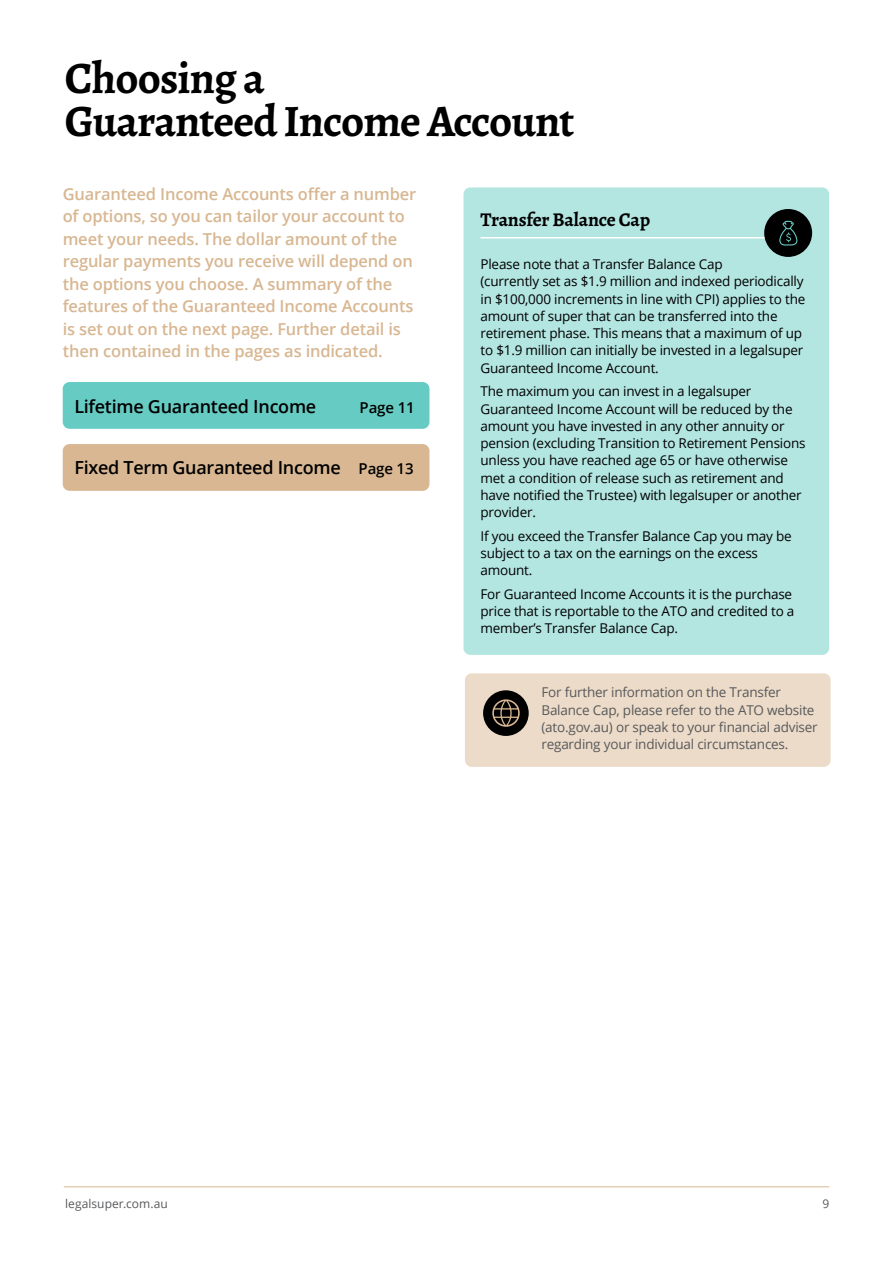
<style>
.page{position:relative;width:893px;height:1263px;background:#fff}
.page>*{position:absolute;margin:0;border:0;box-sizing:border-box;transform-origin:0 0}
.t1{font:700 45px/43.5px "Alegreya";letter-spacing:-.02em;color:#000}
.t2{font:700 19.5px "Alegreya";letter-spacing:-.01em;color:#000}
.t3{font:600 18px "Open Sans";letter-spacing:-.015em;color:#000}
.t4{font:600 16.5px/22.5px "Open Sans";letter-spacing:-.01em;color:#d8b792}
.t5{font:600 15px "Open Sans";letter-spacing:-.01em;color:#000}
.t6{font:13.5px/17.2px "Open Sans";letter-spacing:-.015em;color:#000}
.t7{font:13.5px/17.2px "Open Sans";letter-spacing:-.015em;color:#58595b}
.t8{font:12px "Open Sans";letter-spacing:.005em;color:#58595b}
</style>
<div class="page">
<hr style="left:64px;top:1186px;width:765px;height:1px;background:#d8b792">
<div style="left:63px;top:382px;width:366px;height:47px;background:#66cbc3;border-radius:7px"></div>
<div style="left:63px;top:444px;width:366px;height:47px;background:#d8b792;border-radius:7px"></div>
<div style="left:463px;top:187px;width:366px;height:468px;background:#b3e5e1;border-radius:7px"></div>
<hr style="left:480px;top:237px;width:314px;height:1px;background:#fff">
<div style="left:764px;top:209px;width:48px;height:48px;background:#000;border-radius:50%"></div>
<svg style="left:779px;top:221px;width:18px;height:25px"></svg>
<div style="left:465px;top:673px;width:366px;height:94px;background:#ecdbc8;border-radius:7px"></div>
<div style="left:483px;top:690px;width:46px;height:46px;background:#000;border-radius:50%"></div>
<svg style="left:492px;top:699px;width:28px;height:28px"></svg>
<h1 class="t1" style="left:65px;top:55px;width:511px">Choosing a<br>Guaranteed Income Account</h1>
<p class="t4" style="left:63px;top:182px;width:355px">Guaranteed Income Accounts offer a number of options, so you can tailor your account to meet your needs. The dollar amount of the regular payments you receive will depend on the options you choose. A summary of the features of the Guaranteed Income Accounts is set out on the next page. Further detail is then contained in the pages as indicated.</p>
<h3 class="t3" style="left:74px;top:394px;width:243px">Lifetime Guaranteed Income</h3>
<p class="t5" style="left:360px;top:397px;width:57px">Page 11</p>
<h3 class="t3" style="left:74px;top:455px;width:268px">Fixed Term Guaranteed Income</h3>
<p class="t5" style="left:359px;top:458px;width:57px">Page 13</p>
<h2 class="t2" style="left:480px;top:206px;width:171px">Transfer Balance Cap</h2>
<p class="t6" style="left:480px;top:255px;width:326px">Please note that a Transfer Balance Cap<br>(currently set as $1.9 million and indexed periodically in $100,000 increments in line with CPI) applies to the amount of super that can be transferred into the retirement phase. This means that a maximum of up to $1.9 million can initially be invested in a legalsuper Guaranteed Income Account.</p>
<p class="t6" style="left:480px;top:382px;width:327px">The maximum you can invest in a legalsuper Guaranteed Income Account will be reduced by the amount you have invested in any other annuity or pension (excluding Transition to Retirement Pensions unless you have reached age 65 or have otherwise met a condition of release such as retirement and have notified the Trustee) with legalsuper or another provider.</p>
<p class="t6" style="left:480px;top:527px;width:313px">If you exceed the Transfer Balance Cap you may be subject to a tax on the earnings on the excess amount.</p>
<p class="t6" style="left:480px;top:585px;width:315px">For Guaranteed Income Accounts it is the purchase price that is reportable to the ATO and credited to a member’s Transfer Balance Cap.</p>
<p class="t7" style="left:541px;top:684px;width:278px">For further information on the Transfer Balance Cap, please refer to the ATO website (ato.gov.au) or speak to your financial adviser regarding your individual circumstances.</p>
<p class="t8" style="left:65px;top:1195px;width:104px">legalsuper.com.au</p>
<p class="t8" style="left:822px;top:1195px;width:8px">9</p>
</div>
